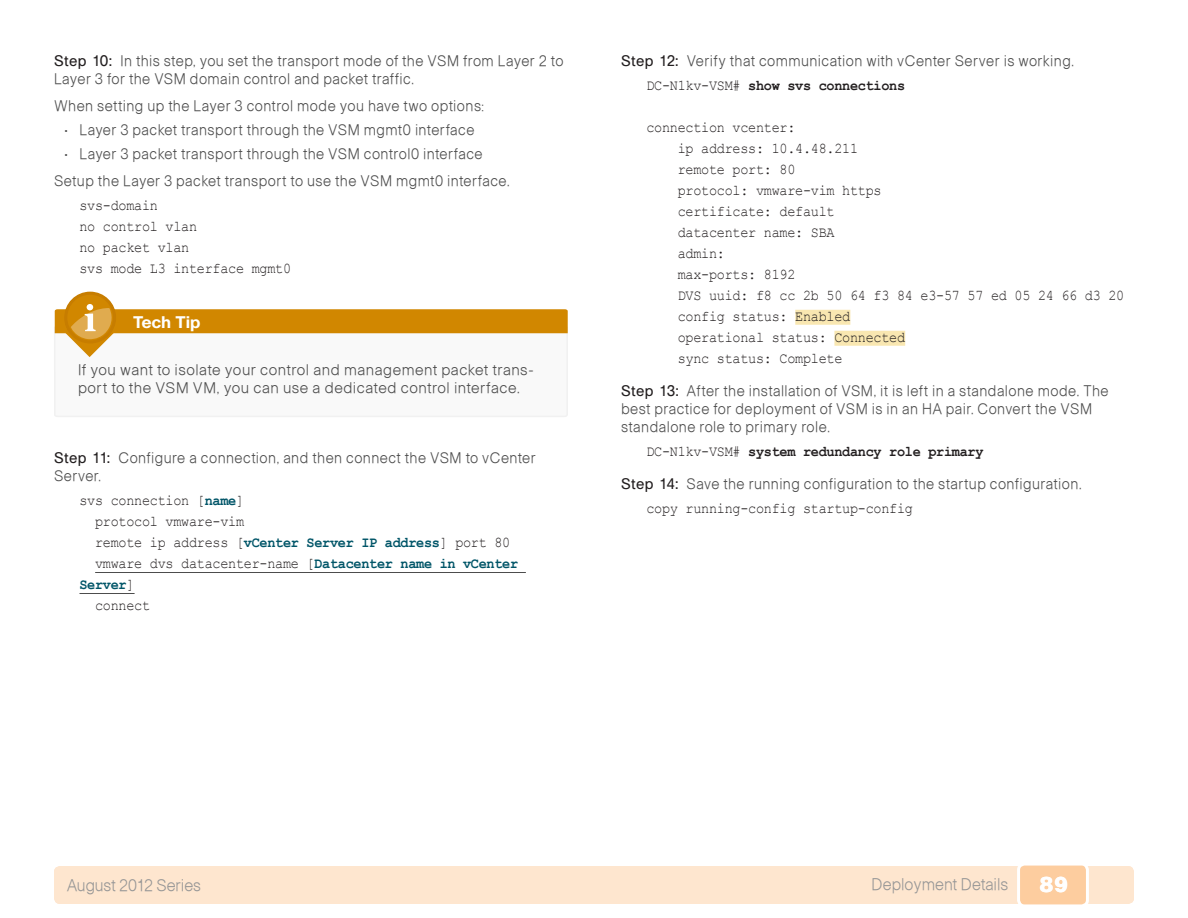
<style>
.page{position:relative;width:1188px;height:918px;background:#fff}
.page>*{position:absolute;margin:0;border:0;box-sizing:border-box;transform-origin:0 0}
.t1{font:900 21px "Cisco";color:#fff}
.t2{font:16.5px "Ciscolight";color:#969696;scale:.95 1}
.t3{font:700 16.5px "Cisco";color:#fff}
.t4{font:15px/18px "Ciscolight";letter-spacing:.03em;color:#4d4d4d;scale:.95 1}
.t5{font:15px/21px "Courier New";letter-spacing:-.02em;color:#231f20;scale:.9 1}
.t6{font:15px/18px "Ciscolight";letter-spacing:.03em;color:#4d4d4d}
.t7{font:700 15px "Courier New";letter-spacing:-.02em;color:#231f20;scale:.9 1}
.t8{font:700 15px "Courier New";letter-spacing:-.02em;color:#005568;scale:.9 1}
.s1{font-family:"Cisco";color:#231f20}
.s2{font-weight:700;color:#005568}
.s3{font-weight:400;color:#231f20}
.s4{font-weight:400}
</style>
<div class="page">
<div style="left:54px;top:866px;width:1080px;height:38px;background:#fee6cf;border-radius:6px"></div>
<div style="left:1019px;top:864px;width:68px;height:42px;background:#fdcd9f;border-radius:6px"></div>
<div style="left:1017px;top:863px;width:72px;height:44px;border:3px solid #fff;border-radius:6px"></div>
<svg style="left:54px;top:326px;width:514px;height:91px"></svg>
<svg style="left:55px;top:292px;width:513px;height:65px"></svg>
<hr style="left:95px;top:572px;width:431px;height:1px;background:#4d4d4d">
<hr style="left:80px;top:593px;width:55px;height:1px;background:#4d4d4d">
<div style="left:795px;top:310px;width:55px;height:15px;background:#f9e7b1"></div>
<div style="left:834px;top:331px;width:71px;height:15px;background:#f9e7b1"></div>
<p class="t4" style="left:54px;top:51px;width:538px"><span class="s1">Step 10:</span> In this step, you set the transport mode of the VSM from Layer 2 to<br>Layer 3 for the VSM domain control and packet traffic.</p>
<p class="t4" style="left:54px;top:96px;width:454px">When setting up the Layer 3 control mode you have two options:</p>
<p class="t4" style="left:65px;top:120px;width:433px">• Layer 3 packet transport through the VSM mgmt0 interface</p>
<p class="t4" style="left:54px;top:140px;width:481px;line-height:27px;text-indent:10px">• Layer 3 packet transport through the VSM control0 interface<br>Setup the Layer 3 packet transport to use the VSM mgmt0 interface.</p>
<p class="t5" style="left:80px;top:194px;width:237px">svs-domain<br>no control vlan<br>no packet vlan<br>svs mode L3 interface mgmt0</p>
<p class="t3" style="left:133px;top:312px;width:69px">Tech Tip</p>
<p class="t6" style="left:78px;top:361px;width:457px">If you want to isolate your control and management packet trans&shy;port to the VSM VM, you can use a dedicated control interface.</p>
<p class="t4" style="left:54px;top:448px;width:509px"><span class="s1">Step 11:</span> Configure a connection, and then connect the VSM to vCenter<br>Server.</p>
<p class="t5" style="left:80px;top:489px;width:184px">svs connection [<span class="s2">name</span>]</p>
<p class="t5" style="left:95px;top:510px;width:167px">protocol vmware-vim</p>
<p class="t5" style="left:95px;top:531px;width:463px">remote ip address [<span class="s2">vCenter Server IP address</span>] port 80</p>
<p class="t5" style="left:95px;top:552px;width:472px">vmware dvs datacenter-name [<span class="s2">Datacenter name in vCenter</span></p>
<p class="t8" style="left:80px;top:575px;width:63px">Server<span class="s3">]</span></p>
<p class="t5" style="left:95px;top:594px;width:63px">connect</p>
<p class="t4" style="left:621px;top:51px;width:478px"><span class="s1">Step 12:</span> Verify that communication with vCenter Server is working.</p>
<p class="t7" style="left:646px;top:76px;width:289px"><span class="s4">DC-N1kv-VSM#</span> show svs connections</p>
<p class="t5" style="left:678px;top:116px;width:498px;text-indent:-31px">connection vcenter:<br>ip address: 10.4.48.211<br>remote port: 80<br>protocol: vmware-vim https<br>certificate: default<br>datacenter name: SBA<br>admin:<br>max-ports: 8192<br>DVS uuid: f8 cc 2b 50 64 f3 84 e3-57 57 ed 05 24 66 d3 20 config status: Enabled<br>operational status: Connected<br>sync status: Complete</p>
<p class="t4" style="left:621px;top:381px;width:515px"><span class="s1">Step 13:</span> After the installation of VSM, it is left in a standalone mode. The best practice for deployment of VSM is in an HA pair. Convert the VSM standalone role to primary role.</p>
<p class="t7" style="left:646px;top:442px;width:376px"><span class="s4">DC-N1kv-VSM#</span> system redundancy role primary</p>
<p class="t4" style="left:621px;top:474px;width:486px"><span class="s1">Step 14:</span> Save the running configuration to the startup configuration.</p>
<p class="t5" style="left:646px;top:497px;width:298px">copy running-config startup-config</p>
<p class="t2" style="left:67px;top:875px;width:142px">August 2012 Series</p>
<p class="t2" style="left:872px;top:874px;width:146px">Deployment Details</p>
<h1 class="t1" style="left:1039px;top:872px;width:31px">89</h1>
</div>
